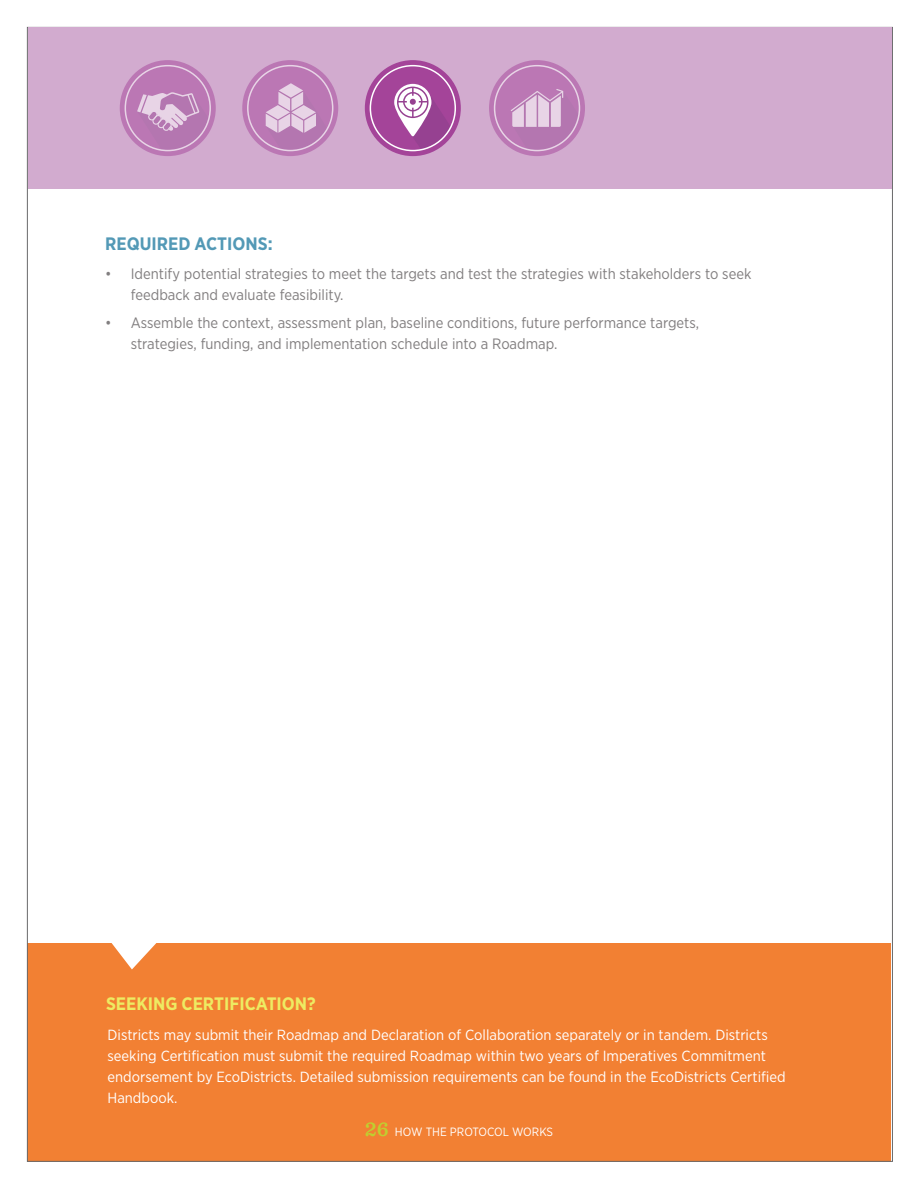
<style>
.page{position:relative;width:918px;height:1188px;background:#fff}
.page>*{position:absolute;margin:0;border:0;box-sizing:border-box;transform-origin:0 0}
.t1{font:700 18px "Gotham Narrow";color:#edeb62}
.t2{font:700 18px "Gotham Narrow";color:#5399b6}
.t3{font:15px/21px "Gotham Narrow";color:#817e7f}
.t4{font:14.7px/21px "Gotham Narrow";color:#fff}
.t5{font:12px "Gotham Narrow";color:#fff}
.s1{font-family:"Sentinel";font-weight:600;font-size:21px;color:#c0ce30}
</style>
<div class="page">
<div style="left:27px;top:944px;width:864px;height:218px;background:#f28033"></div>
<svg style="left:110px;top:943px;width:48px;height:26px"></svg>
<div style="left:28px;top:27px;width:864px;height:162px;background:#d2abcf"></div>
<svg style="left:120px;top:60px;width:96px;height:96px"></svg>
<svg style="left:125px;top:65px;width:86px;height:86px"></svg>
<svg style="left:242px;top:60px;width:96px;height:96px"></svg>
<svg style="left:247px;top:65px;width:86px;height:86px"></svg>
<div style="left:365px;top:60px;width:96px;height:96px;background:#a44499;border-radius:50%"></div>
<svg style="left:370px;top:65px;width:86px;height:86px"></svg>
<svg style="left:489px;top:60px;width:96px;height:96px"></svg>
<svg style="left:494px;top:65px;width:86px;height:86px"></svg>
<p class="t2" style="left:105px;top:232px;width:169px">REQUIRED ACTIONS:</p>
<p class="t3" style="left:131px;top:263px;width:622px;text-indent:-26px">• Identify potential strategies to meet the targets and test the strategies with stakeholders to seek feedback and evaluate feasibility.</p>
<p class="t3" style="left:131px;top:312px;width:570px;text-indent:-26px">• Assemble the context, assessment plan, baseline conditions, future performance targets, strategies, funding, and implementation schedule into a Roadmap.</p>
<p class="t1" style="left:106px;top:993px;width:211px">SEEKING CERTIFICATION?</p>
<p class="t4" style="left:108px;top:1024px;width:680px">Districts may submit their Roadmap and Declaration of Collaboration separately or in tandem. Districts seeking Certification must submit the required Roadmap within two years of Imperatives Commitment endorsement by EcoDistricts. Detailed submission requirements can be found in the EcoDistricts Certified Handbook.</p>
<p class="t5" style="left:365px;top:1124px;width:190px"><span class="s1">26</span> HOW THE PROTOCOL WORKS</p>
</div>
